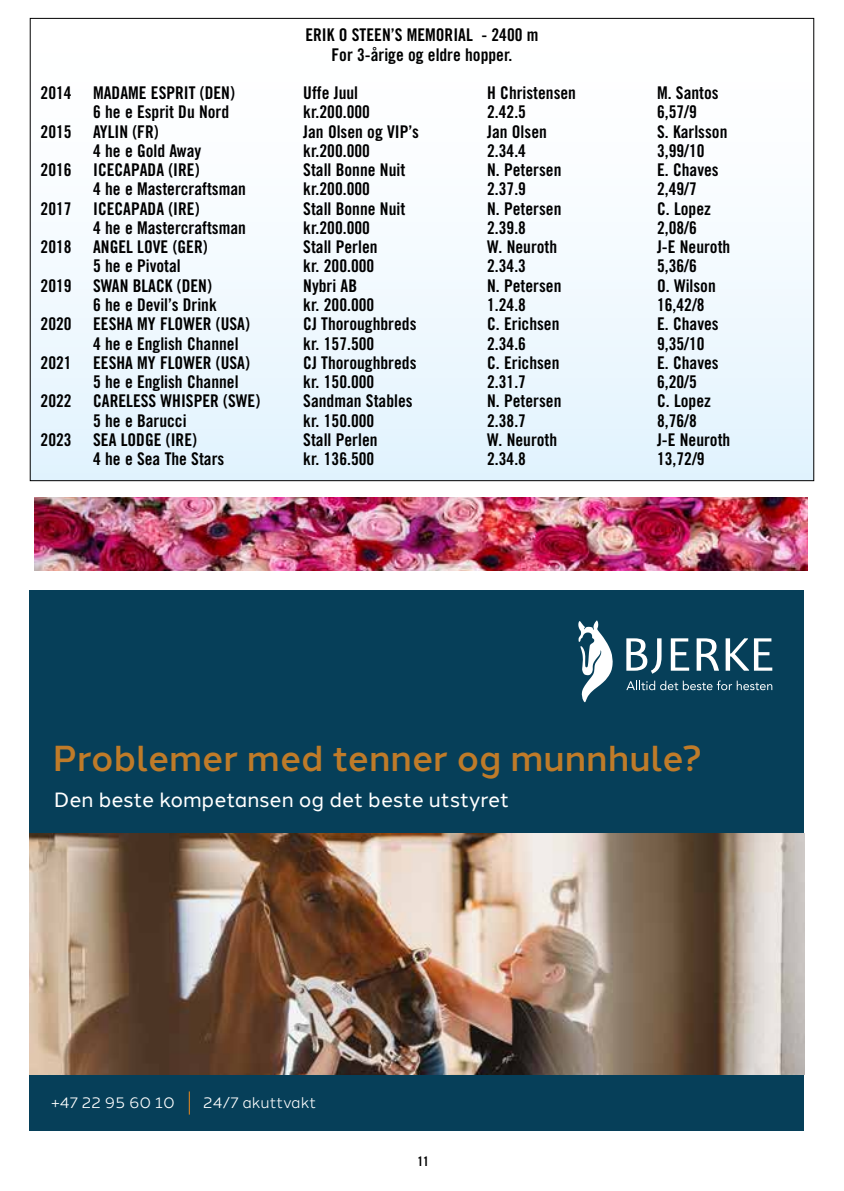
<style>
.page{position:relative;width:844px;height:1191px;background:#fff}
.page>*{position:absolute;margin:0;border:0;box-sizing:border-box;transform-origin:0 0}
.t1{font:500 36.05px "Halcom";color:#bf7b29}
.t2{font:20.65px "Halcom";color:#fff}
.t3{font:17.5px/19.2px "Trade Gothic LT Std Bd Cn 20";color:#000;text-align:center}
.t4{font:15.4px "Halcom";color:#fff}
.t5{font:13.12px "Trade Gothic LT Std Bd Cn 20";color:#000}
</style>
<div class="page">
<div style="left:30px;top:18px;width:783px;height:462px;background:linear-gradient(to bottom,#fff,#e3f4fe)"></div>
<div style="left:30px;top:590px;width:773px;height:540px;background:#063f59"></div>
<img style="left:30px;top:833px;width:773px;height:241px">
<svg style="left:626px;top:638px;width:35px;height:35px"></svg>
<svg style="left:670px;top:638px;width:19px;height:32px"></svg>
<svg style="left:696px;top:638px;width:22px;height:32px"></svg>
<svg style="left:725px;top:638px;width:47px;height:32px"></svg>
<svg style="left:626px;top:680px;width:146px;height:10px"></svg>
<svg style="left:578px;top:620px;width:34px;height:82px"></svg>
<svg style="left:189px;top:1091px;width:1px;height:23px"></svg>
<img style="left:35px;top:497px;width:772px;height:73px">
<p class="t3" style="left:305px;top:25px;width:234px">ERIK O STEEN’S MEMORIAL - 2400 m<br>For 3-årige og eldre hopper.</p>
<p class="t3" style="left:41px;top:83px;width:196px">2014 MADAME ESPRIT (DEN)</p>
<p class="t3" style="left:303px;top:83px;width:56px">Uffe Juul</p>
<p class="t3" style="left:487px;top:83px;width:90px">H Christensen</p>
<p class="t3" style="left:657px;top:83px;width:63px">M. Santos</p>
<p class="t3" style="left:93px;top:102px;width:137px">6 he e Esprit Du Nord</p>
<p class="t3" style="left:303px;top:102px;width:68px">kr.200.000</p>
<p class="t3" style="left:487px;top:102px;width:40px">2.42.5</p>
<p class="t3" style="left:657px;top:102px;width:41px">6,57/9</p>
<p class="t3" style="left:41px;top:122px;width:120px">2015 AYLIN (FR)</p>
<p class="t3" style="left:303px;top:122px;width:117px">Jan Olsen og VIP’s</p>
<p class="t3" style="left:487px;top:122px;width:61px">Jan Olsen</p>
<p class="t3" style="left:657px;top:122px;width:72px">S. Karlsson</p>
<p class="t3" style="left:93px;top:141px;width:110px">4 he e Gold Away</p>
<p class="t3" style="left:303px;top:141px;width:68px">kr.200.000</p>
<p class="t3" style="left:487px;top:141px;width:40px">2.34.4</p>
<p class="t3" style="left:657px;top:141px;width:49px">3,99/10</p>
<p class="t3" style="left:41px;top:160px;width:160px">2016 ICECAPADA (IRE)</p>
<p class="t3" style="left:303px;top:160px;width:103px">Stall Bonne Nuit</p>
<p class="t3" style="left:487px;top:160px;width:76px">N. Petersen</p>
<p class="t3" style="left:657px;top:160px;width:63px">E. Chaves</p>
<p class="t3" style="left:93px;top:179px;width:154px">4 he e Mastercraftsman</p>
<p class="t3" style="left:303px;top:179px;width:68px">kr.200.000</p>
<p class="t3" style="left:487px;top:179px;width:40px">2.37.9</p>
<p class="t3" style="left:657px;top:179px;width:41px">2,49/7</p>
<p class="t3" style="left:41px;top:199px;width:160px">2017 ICECAPADA (IRE)</p>
<p class="t3" style="left:303px;top:199px;width:103px">Stall Bonne Nuit</p>
<p class="t3" style="left:487px;top:199px;width:76px">N. Petersen</p>
<p class="t3" style="left:657px;top:199px;width:55px">C. Lopez</p>
<p class="t3" style="left:93px;top:218px;width:154px">4 he e Mastercraftsman</p>
<p class="t3" style="left:303px;top:218px;width:68px">kr.200.000</p>
<p class="t3" style="left:487px;top:218px;width:40px">2.39.8</p>
<p class="t3" style="left:657px;top:218px;width:41px">2,08/6</p>
<p class="t3" style="left:41px;top:237px;width:168px">2018 ANGEL LOVE (GER)</p>
<p class="t3" style="left:303px;top:237px;width:76px">Stall Perlen</p>
<p class="t3" style="left:487px;top:237px;width:72px">W. Neuroth</p>
<p class="t3" style="left:657px;top:237px;width:75px">J-E Neuroth</p>
<p class="t3" style="left:93px;top:256px;width:89px">5 he e Pivotal</p>
<p class="t3" style="left:303px;top:256px;width:72px">kr. 200.000</p>
<p class="t3" style="left:487px;top:256px;width:40px">2.34.3</p>
<p class="t3" style="left:657px;top:256px;width:41px">5,36/6</p>
<p class="t3" style="left:41px;top:276px;width:173px">2019 SWAN BLACK (DEN)</p>
<p class="t3" style="left:303px;top:276px;width:55px">Nybri AB</p>
<p class="t3" style="left:487px;top:276px;width:76px">N. Petersen</p>
<p class="t3" style="left:657px;top:276px;width:60px">O. Wilson</p>
<p class="t3" style="left:93px;top:295px;width:125px">6 he e Devil’s Drink</p>
<p class="t3" style="left:303px;top:295px;width:72px">kr. 200.000</p>
<p class="t3" style="left:487px;top:295px;width:40px">1.24.8</p>
<p class="t3" style="left:657px;top:295px;width:49px">16,42/8</p>
<p class="t3" style="left:41px;top:314px;width:211px">2020 EESHA MY FLOWER (USA)</p>
<p class="t3" style="left:303px;top:314px;width:115px">CJ Thoroughbreds</p>
<p class="t3" style="left:487px;top:314px;width:74px">C. Erichsen</p>
<p class="t3" style="left:657px;top:314px;width:63px">E. Chaves</p>
<p class="t3" style="left:93px;top:333px;width:147px">4 he e English Channel</p>
<p class="t3" style="left:303px;top:333px;width:72px">kr. 157.500</p>
<p class="t3" style="left:487px;top:333px;width:40px">2.34.6</p>
<p class="t3" style="left:657px;top:333px;width:49px">9,35/10</p>
<p class="t3" style="left:41px;top:353px;width:211px">2021 EESHA MY FLOWER (USA)</p>
<p class="t3" style="left:303px;top:353px;width:115px">CJ Thoroughbreds</p>
<p class="t3" style="left:487px;top:353px;width:74px">C. Erichsen</p>
<p class="t3" style="left:657px;top:353px;width:63px">E. Chaves</p>
<p class="t3" style="left:93px;top:372px;width:147px">5 he e English Channel</p>
<p class="t3" style="left:303px;top:372px;width:72px">kr. 150.000</p>
<p class="t3" style="left:487px;top:372px;width:40px">2.31.7</p>
<p class="t3" style="left:657px;top:372px;width:41px">6,20/5</p>
<p class="t3" style="left:41px;top:391px;width:221px">2022 CARELESS WHISPER (SWE)</p>
<p class="t3" style="left:303px;top:391px;width:111px">Sandman Stables</p>
<p class="t3" style="left:487px;top:391px;width:76px">N. Petersen</p>
<p class="t3" style="left:657px;top:391px;width:55px">C. Lopez</p>
<p class="t3" style="left:93px;top:410px;width:95px">5 he e Barucci</p>
<p class="t3" style="left:303px;top:410px;width:72px">kr. 150.000</p>
<p class="t3" style="left:487px;top:410px;width:40px">2.38.7</p>
<p class="t3" style="left:657px;top:410px;width:41px">8,76/8</p>
<p class="t3" style="left:41px;top:430px;width:158px">2023 SEA LODGE (IRE)</p>
<p class="t3" style="left:303px;top:430px;width:76px">Stall Perlen</p>
<p class="t3" style="left:487px;top:430px;width:72px">W. Neuroth</p>
<p class="t3" style="left:657px;top:430px;width:75px">J-E Neuroth</p>
<p class="t3" style="left:93px;top:449px;width:133px">4 he e Sea The Stars</p>
<p class="t3" style="left:303px;top:449px;width:72px">kr. 136.500</p>
<p class="t3" style="left:487px;top:449px;width:40px">2.34.8</p>
<p class="t3" style="left:657px;top:449px;width:49px">13,72/9</p>
<h1 class="t1" style="left:52px;top:729px;width:651px">Problemer med tenner og munnhule?</h1>
<p class="t2" style="left:54px;top:783px;width:457px">Den beste kompetansen og det beste utstyret</p>
<p class="t4" style="left:51px;top:1090px;width:125px">+47 22 95 60 10</p>
<p class="t4" style="left:203px;top:1090px;width:115px">24/7 akuttvakt</p>
<p class="t5" style="left:417px;top:1153px;width:13px">11</p>
</div>
